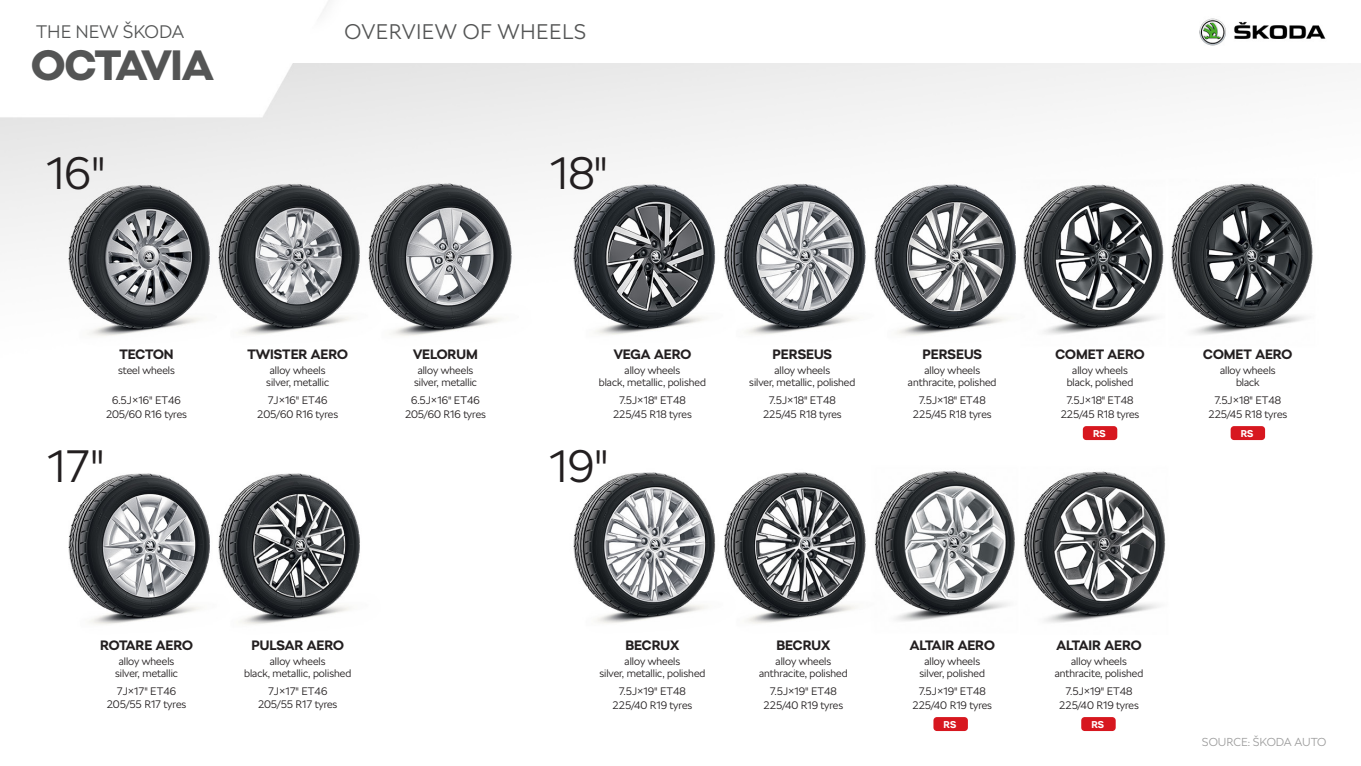
<style>
.page{position:relative;width:1361px;height:766px;background:#fff}
.page>*{position:absolute;margin:0;border:0;box-sizing:border-box;transform-origin:0 0}
.t1{font:300 45px "SKODA Next";color:#231f20}
.t2{font:900 42px "SKODA Next";letter-spacing:-.02em;color:#545555}
.t3{font:300 21px "SKODA Next";letter-spacing:.02em;color:#545555}
.t4{font:300 18px "SKODA Next";color:#545555}
.t5{font:700 13.5px "SKODA Next";color:#231f20}
.t6{font:300 11.4px "SKODA Next";color:#9d9d9d}
.t7{font:300 10.8px/12px "SKODA Next";color:#231f20;text-align:center}
.t8{font:700 9.9px "SKODA Next";color:#fff}
</style>
<div class="page">
<img style="left:0;top:0;width:1351px;height:731px">
<div style="left:1083px;top:426px;width:34px;height:14px;background:#d7171f;border-radius:3px"></div>
<div style="left:1230px;top:426px;width:35px;height:14px;background:#d7171f;border-radius:3px"></div>
<div style="left:933px;top:716px;width:35px;height:14px;background:#d7171f;border-radius:3px"></div>
<div style="left:1081px;top:716px;width:34px;height:14px;background:#d7171f;border-radius:3px"></div>
<p class="t4" style="left:36px;top:21px;width:150px">THE NEW ŠKODA</p>
<p class="t2" style="left:31px;top:40px;width:183px">OCTAVIA</p>
<p class="t1" style="left:47px;top:147px;width:60px">16"</p>
<p class="t3" style="left:344px;top:20px;width:243px">OVERVIEW OF WHEELS</p>
<p class="t1" style="left:550px;top:147px;width:59px">18"</p>
<p class="t5" style="left:119px;top:346px;width:56px">TECTON</p>
<p class="t7" style="left:118px;top:364px;width:58px">steel wheels</p>
<p class="t7" style="left:112px;top:394px;width:70px">6.5J×16" ET46</p>
<p class="t7" style="left:106px;top:408px;width:82px">205/60 R16 tyres</p>
<p class="t1" style="left:48px;top:439px;width:58px">17"</p>
<p class="t5" style="left:247px;top:346px;width:102px">TWISTER AERO</p>
<p class="t7" style="left:266px;top:364px;width:64px">alloy wheels silver, metallic</p>
<p class="t7" style="left:268px;top:394px;width:61px">7J×16" ET46</p>
<p class="t7" style="left:257px;top:408px;width:82px">205/60 R16 tyres</p>
<p class="t5" style="left:413px;top:346px;width:66px">VELORUM</p>
<p class="t7" style="left:418px;top:364px;width:57px">alloy wheels</p>
<p class="t7" style="left:414px;top:376px;width:64px">silver, metallic</p>
<p class="t7" style="left:411px;top:394px;width:70px">6.5J×16" ET46</p>
<p class="t7" style="left:405px;top:408px;width:82px">205/60 R16 tyres</p>
<p class="t5" style="left:100px;top:636px;width:94px">ROTARE AERO</p>
<p class="t7" style="left:119px;top:654px;width:57px">alloy wheels</p>
<p class="t7" style="left:115px;top:666px;width:64px">silver, metallic</p>
<p class="t7" style="left:117px;top:684px;width:61px">7J×17" ET46</p>
<p class="t7" style="left:107px;top:698px;width:81px">205/55 R17 tyres</p>
<p class="t5" style="left:251px;top:636px;width:94px">PULSAR AERO</p>
<p class="t7" style="left:270px;top:654px;width:57px">alloy wheels</p>
<p class="t7" style="left:244px;top:666px;width:109px">black, metallic, polished</p>
<p class="t7" style="left:268px;top:684px;width:61px">7J×17" ET46</p>
<p class="t7" style="left:258px;top:698px;width:81px">205/55 R17 tyres</p>
<p class="t5" style="left:614px;top:346px;width:79px">VEGA AERO</p>
<p class="t7" style="left:624px;top:364px;width:57px">alloy wheels</p>
<p class="t7" style="left:599px;top:376px;width:109px">black, metallic, polished</p>
<p class="t7" style="left:619px;top:394px;width:68px">7.5J×18" ET48</p>
<p class="t7" style="left:613px;top:408px;width:80px">225/45 R18 tyres</p>
<p class="t1" style="left:550px;top:439px;width:60px">19"</p>
<p class="t5" style="left:772px;top:346px;width:61px">PERSEUS</p>
<p class="t7" style="left:774px;top:364px;width:57px">alloy wheels</p>
<p class="t7" style="left:749px;top:376px;width:108px">silver, metallic, polished</p>
<p class="t7" style="left:769px;top:394px;width:68px">7.5J×18" ET48</p>
<p class="t7" style="left:763px;top:408px;width:80px">225/45 R18 tyres</p>
<p class="t5" style="left:922px;top:346px;width:61px">PERSEUS</p>
<p class="t7" style="left:924px;top:364px;width:57px">alloy wheels</p>
<p class="t7" style="left:908px;top:376px;width:90px">anthracite, polished</p>
<p class="t7" style="left:919px;top:394px;width:68px">7.5J×18" ET48</p>
<p class="t7" style="left:913px;top:408px;width:80px">225/45 R18 tyres</p>
<p class="t5" style="left:1055px;top:346px;width:91px">COMET AERO</p>
<p class="t7" style="left:1072px;top:364px;width:57px">alloy wheels</p>
<p class="t7" style="left:1066px;top:376px;width:68px">black, polished</p>
<p class="t7" style="left:1066px;top:394px;width:68px">7.5J×18" ET48</p>
<p class="t7" style="left:1060px;top:408px;width:80px">225/45 R18 tyres</p>
<p class="t5" style="left:1203px;top:346px;width:91px">COMET AERO</p>
<p class="t7" style="left:1220px;top:364px;width:57px">alloy wheels</p>
<p class="t7" style="left:1236px;top:376px;width:25px">black</p>
<p class="t7" style="left:1214px;top:394px;width:68px">7.5J×18" ET48</p>
<p class="t7" style="left:1208px;top:408px;width:80px">225/45 R18 tyres</p>
<p class="t8" style="left:1093px;top:427px;width:14px">RS</p>
<p class="t8" style="left:1240px;top:427px;width:14px">RS</p>
<p class="t5" style="left:625px;top:637px;width:56px">BECRUX</p>
<p class="t7" style="left:624px;top:655px;width:57px">alloy wheels</p>
<p class="t7" style="left:599px;top:667px;width:108px">silver, metallic, polished</p>
<p class="t7" style="left:619px;top:685px;width:69px">7.5J×19" ET48</p>
<p class="t7" style="left:612px;top:698px;width:81px">225/40 R19 tyres</p>
<p class="t5" style="left:776px;top:637px;width:56px">BECRUX</p>
<p class="t7" style="left:775px;top:655px;width:57px">alloy wheels</p>
<p class="t7" style="left:759px;top:667px;width:90px">anthracite, polished</p>
<p class="t7" style="left:770px;top:685px;width:69px">7.5J×19" ET48</p>
<p class="t7" style="left:763px;top:698px;width:81px">225/40 R19 tyres</p>
<p class="t5" style="left:910px;top:637px;width:86px">ALTAIR AERO</p>
<p class="t7" style="left:924px;top:655px;width:57px">alloy wheels</p>
<p class="t7" style="left:919px;top:667px;width:67px">silver, polished</p>
<p class="t7" style="left:918px;top:685px;width:69px">7.5J×19" ET48</p>
<p class="t7" style="left:912px;top:698px;width:81px">225/40 R19 tyres</p>
<p class="t5" style="left:1056px;top:637px;width:86px">ALTAIR AERO</p>
<p class="t7" style="left:1071px;top:655px;width:57px">alloy wheels</p>
<p class="t7" style="left:1054px;top:667px;width:90px">anthracite, polished</p>
<p class="t7" style="left:1065px;top:685px;width:69px">7.5J×19" ET48</p>
<p class="t7" style="left:1059px;top:698px;width:81px">225/40 R19 tyres</p>
<p class="t8" style="left:943px;top:718px;width:14px">RS</p>
<p class="t8" style="left:1091px;top:718px;width:14px">RS</p>
<p class="t6" style="left:1202px;top:734px;width:126px">SOURCE: ŠKODA AUTO</p>
</div>
